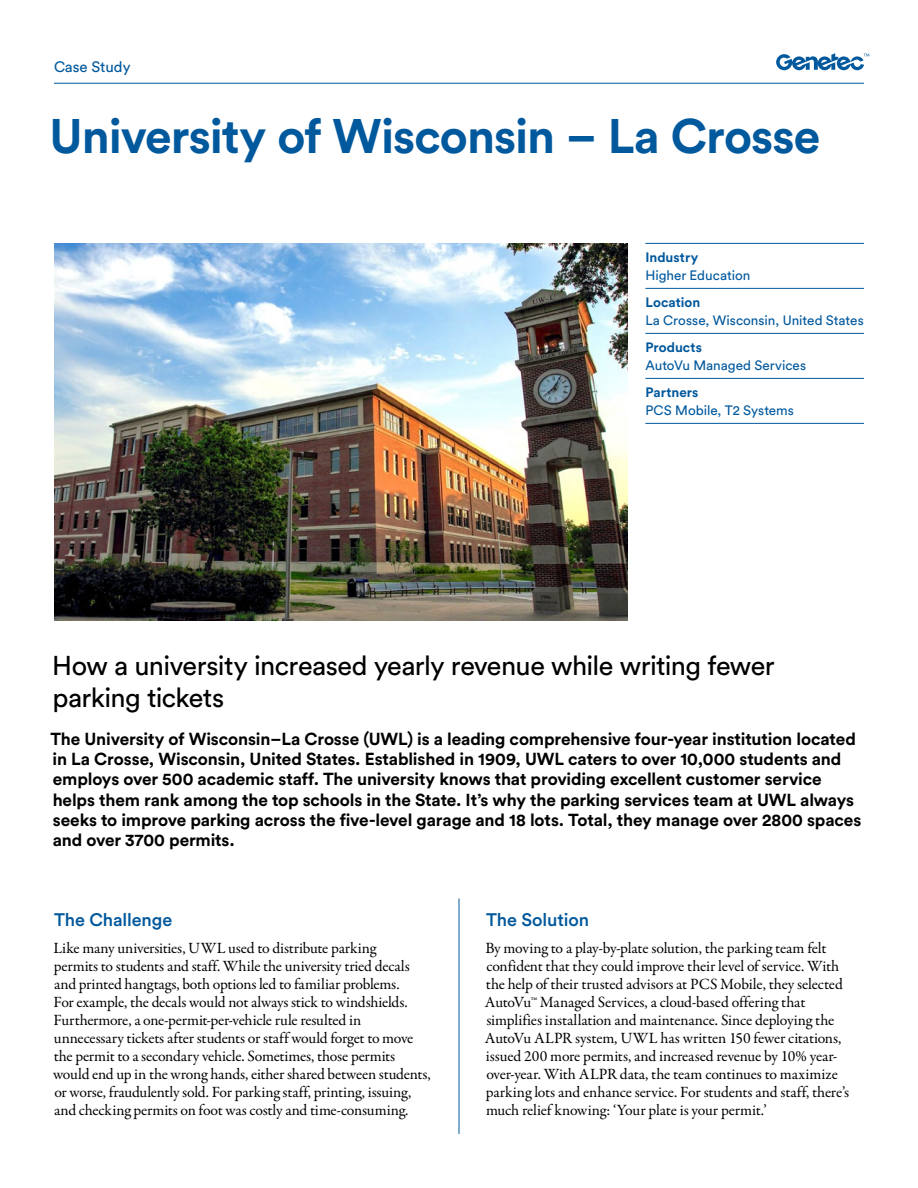
<style>
.page{position:relative;width:918px;height:1188px;background:#fff}
.page>*{position:absolute;margin:0;border:0;box-sizing:border-box;transform-origin:0 0}
.t1{font:700 48px "Circular Pro";letter-spacing:-.02em;color:#00589d}
.t2{font:27px/31.5px "Circular Pro";letter-spacing:-.02em;color:#000}
.t3{font:500 18px "Circular Pro";letter-spacing:-.005em;color:#00589d}
.t4{font:700 17.25px/20.2px "Circular Pro";letter-spacing:-.01em;color:#000}
.t5{font:15.75px/18px "Garamond Premr Pro";letter-spacing:-.01em;color:#000}
.t6{font:15px "Circular Pro";letter-spacing:-.005em;color:#00589d}
.t7{font:13.5px "Circular Pro";color:#00589d}
.t8{font:700 13.5px "Circular Pro";letter-spacing:.005em;color:#00589d}
</style>
<div class="page">
<img style="left:54px;top:243px;width:573px;height:378px">
<hr style="left:645px;top:243px;width:219px;height:1px;background:#00589d">
<hr style="left:645px;top:288px;width:219px;height:1px;background:#00589d">
<hr style="left:645px;top:333px;width:219px;height:1px;background:#00589d">
<hr style="left:645px;top:378px;width:219px;height:1px;background:#00589d">
<hr style="left:645px;top:423px;width:219px;height:1px;background:#00589d">
<hr style="left:54px;top:83px;width:810px;height:1px;background:#00589d">
<svg style="left:776px;top:53px;width:93px;height:17px"></svg>
<hr style="left:459px;top:898px;width:1px;height:236px;background:#00589d">
<p class="t6" style="left:54px;top:57px;width:78px">Case Study</p>
<h1 class="t1" style="left:50px;top:103px;width:772px">University of Wisconsin – La Crosse</h1>
<p class="t8" style="left:645px;top:248px;width:54px">Industry</p>
<p class="t7" style="left:645px;top:266px;width:106px">Higher Education</p>
<p class="t8" style="left:645px;top:293px;width:56px">Location</p>
<p class="t7" style="left:645px;top:311px;width:220px">La Crosse, Wisconsin, United States</p>
<p class="t8" style="left:645px;top:338px;width:58px">Products</p>
<p class="t7" style="left:645px;top:356px;width:162px">AutoVu Managed Services</p>
<p class="t8" style="left:645px;top:383px;width:55px">Partners</p>
<p class="t7" style="left:645px;top:401px;width:150px">PCS Mobile, T2 Systems</p>
<h2 class="t2" style="left:52px;top:649px;width:724px">How a university increased yearly revenue while writing fewer parking tickets</h2>
<p class="t4" style="left:50px;top:728px;width:813px">The University of Wisconsin–La Crosse (UWL) is a leading comprehensive four-year institution located in La Crosse, Wisconsin, United States. Established in 1909, UWL caters to over 10,000 students and employs over 500 academic staff. The university knows that providing excellent customer service helps them rank among the top schools in the State. It’s why the parking services team at UWL always seeks to improve parking across the five-level garage and 18 lots. Total, they manage over 2800 spaces and over 3700 permits.</p>
<p class="t3" style="left:54px;top:907px;width:120px">The Challenge</p>
<p class="t5" style="left:53px;top:939px;width:379px">Like many universities, UWL used to distribute parking<br>permits to students and staff. While the university tried decals and printed hangtags, both options led to familiar problems.<br>For example, the decals would not always stick to windshields.<br>Furthermore, a one-permit-per-vehicle rule resulted in unnecessary tickets after students or staff would forget to move the permit to a secondary vehicle. Sometimes, those permits would end up in the wrong hands, either shared between students, or worse, fraudulently sold. For parking staff, printing, issuing, and checking permits on foot was costly and time-consuming.</p>
<p class="t3" style="left:486px;top:907px;width:105px">The Solution</p>
<p class="t5" style="left:485px;top:939px;width:366px">By moving to a play-by-plate solution, the parking team felt confident that they could improve their level of service. With the help of their trusted advisors at PCS Mobile, they selected AutoVu™ Managed Services, a cloud-based offering that simplifies installation and maintenance. Since deploying the AutoVu ALPR system, UWL has written 150 fewer citations, issued 200 more permits, and increased revenue by 10% year&shy;over-year. With ALPR data, the team continues to maximize parking lots and enhance service. For students and staff, there’s much relief knowing: ‘Your plate is your permit.’</p>
</div>
